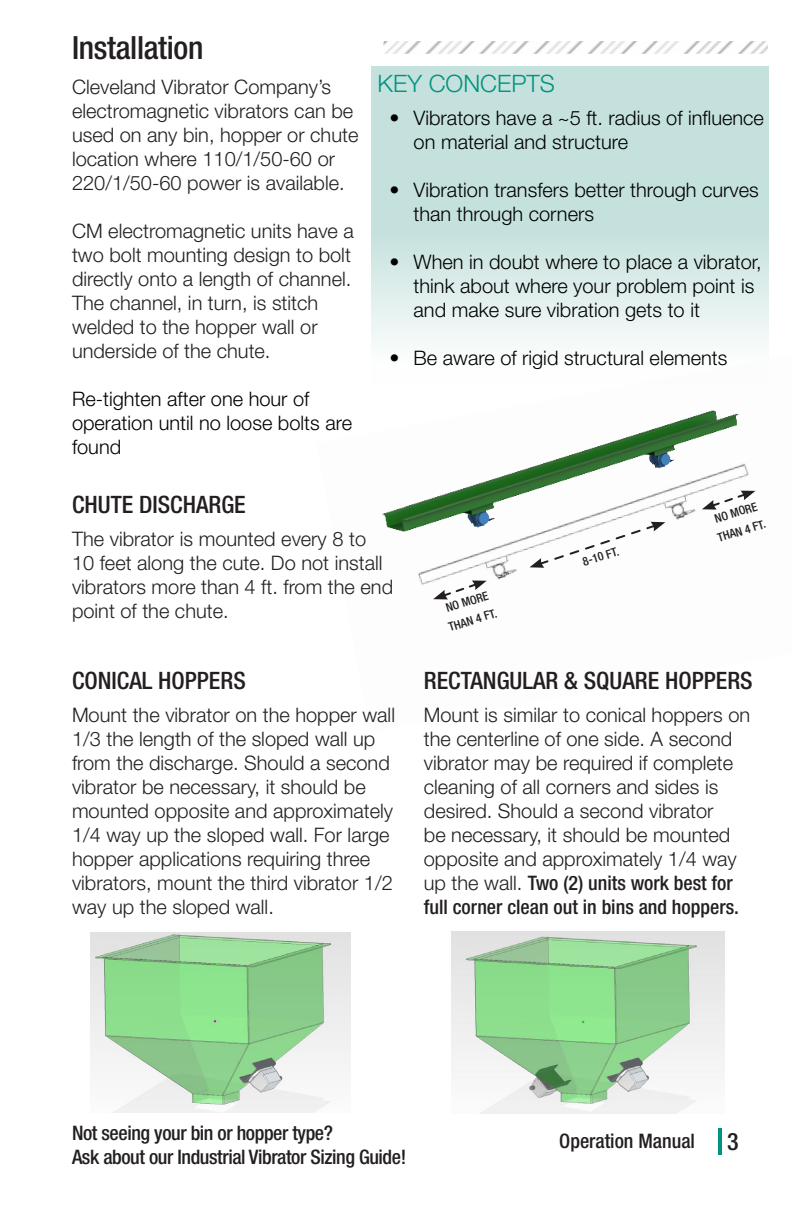
<style>
.page{position:relative;width:792px;height:1224px;background:#fff}
.page>*{position:absolute;margin:0;border:0;box-sizing:border-box;transform-origin:0 0}
.t1{font:500 condensed 32px "Helvetica Neue LT Std";letter-spacing:-.01em;color:#231f20}
.t2{font:500 condensed 24px "Helvetica Neue LT Std";color:#231f20}
.t3{font:300 24px "Helvetica Neue LT Std";color:#00937f}
.t4{font:300 20px/24px "Helvetica Neue LT Std";color:#231f20}
.t5{font:300 20px/24px "Helvetica Neue LT Std";color:#000}
.t6{font:500 condensed 20px "Helvetica Neue LT Std";letter-spacing:-.02em;color:#231f20}
.t7{font:500 condensed 20px "Helvetica Neue LT Std";color:#231f20}
.t8{font:500 condensed 12px "Helvetica Neue LT Std";color:#231f20}
.s1{font-weight:500;font-stretch:condensed}
</style>
<div class="page">
<hr style="left:718px;top:1128px;width:4px;height:26px;background:#00937f">
<svg style="left:433px;top:581px;width:54px;height:18px"></svg>
<img style="left:382px;top:410px;width:370px;height:158px">
<svg style="left:372px;top:66px;width:397px;height:278px;background:#cee5e2"></svg>
<img style="left:384px;top:41px;width:384px;height:13px">
<img style="left:91px;top:932px;width:260px;height:181px">
<img style="left:451px;top:931px;width:274px;height:183px">
<p class="t1" style="left:72px;top:28px;width:133px">Installation</p>
<p class="t4" style="left:72px;top:74px;width:288px">Cleveland Vibrator Company’s electromagnetic vibrators can be used on any bin, hopper or chute location where 110/1/50-60 or<br>220/1/50-60 power is available.</p>
<p class="t4" style="left:72px;top:218px;width:283px">CM electromagnetic units have a two bolt mounting design to bolt directly onto a length of channel.<br>The channel, in turn, is stitch welded to the hopper wall or underside of the chute.</p>
<p class="t5" style="left:72px;top:386px;width:282px">Re-tighten after one hour of operation until no loose bolts are found</p>
<p class="t3" style="left:378px;top:68px;width:179px">KEY CONCEPTS</p>
<p class="t5" style="left:414px;top:105px;width:352px;text-indent:-24px">• Vibrators have a ~5 ft. radius of influence on material and structure</p>
<p class="t5" style="left:414px;top:177px;width:347px;text-indent:-24px">• Vibration transfers better through curves than through corners</p>
<p class="t5" style="left:414px;top:249px;width:350px;text-indent:-24px">• When in doubt where to place a vibrator, think about where your problem point is and make sure vibration gets to it</p>
<p class="t5" style="left:390px;top:345px;width:339px">• Be aware of rigid structural elements</p>
<p class="t2" style="left:72px;top:490px;width:175px">CHUTE DISCHARGE</p>
<p class="t4" style="left:72px;top:526px;width:323px">The vibrator is mounted every 8 to<br>10 feet along the cute. Do not install vibrators more than 4 ft. from the end point of the chute.</p>
<p class="t2" style="left:72px;top:666px;width:175px">CONICAL HOPPERS</p>
<p class="t4" style="left:72px;top:702px;width:325px">Mount the vibrator on the hopper wall 1/3 the length of the sloped wall up from the discharge. Should a second vibrator be necessary, it should be mounted opposite and approximately 1/4 way up the sloped wall. For large hopper applications requiring three vibrators, mount the third vibrator 1/2 way up the sloped wall.</p>
<p class="t8" style="left:444px;top:601px;width:45px;rotate:-17deg">NO MORE</p>
<p class="t8" style="left:447px;top:620px;width:51px;rotate:-17deg">THAN 4 FT.</p>
<p class="t8" style="left:581px;top:555px;width:39px;rotate:-17deg">8-10 FT.</p>
<p class="t8" style="left:713px;top:512px;width:45px;rotate:-17deg">NO MORE</p>
<p class="t8" style="left:716px;top:531px;width:51px;rotate:-17deg">THAN 4 FT.</p>
<p class="t2" style="left:424px;top:666px;width:330px">RECTANGULAR &amp; SQUARE HOPPERS</p>
<p class="t4" style="left:424px;top:702px;width:328px">Mount is similar to conical hoppers on the centerline of one side. A second vibrator may be required if complete cleaning of all corners and sides is desired. Should a second vibrator<br>be necessary, it should be mounted opposite and approximately 1/4 way up the wall. <span class="s1">Two (2) units work best for full corner clean out in bins and hoppers.</span></p>
<p class="t6" style="left:72px;top:1121px;width:263px">Not seeing your bin or hopper type?</p>
<p class="t6" style="left:72px;top:1145px;width:336px">Ask about our Industrial Vibrator Sizing Guide!</p>
<p class="t7" style="left:559px;top:1129px;width:137px">Operation Manual</p>
<p class="t2" style="left:727px;top:1127px;width:13px">3</p>
</div>
